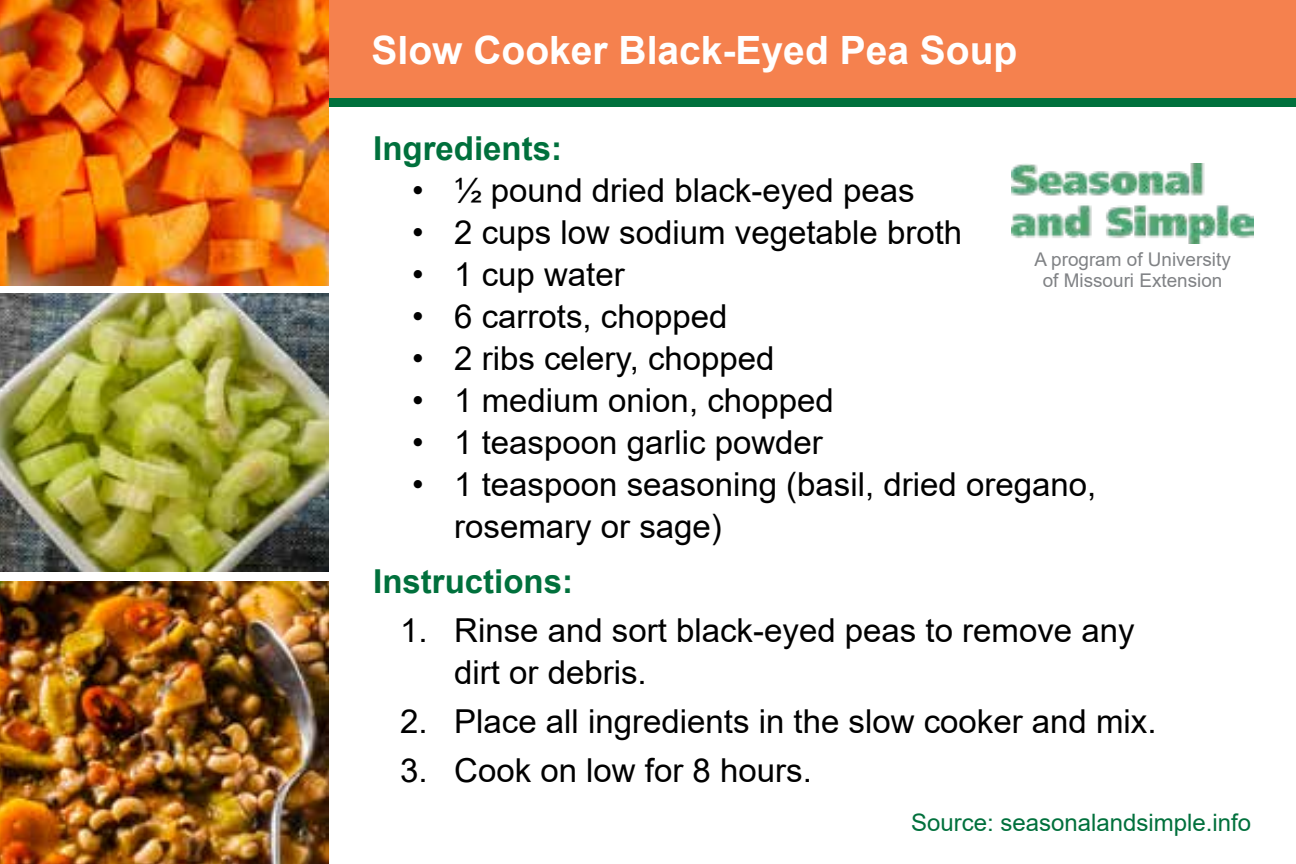
<style>
.page{position:relative;width:1296px;height:864px;background:#fff}
.page>*{position:absolute;margin:0;border:0;box-sizing:border-box;transform-origin:0 0}
.t1{font:700 39px "Arial";color:#fff}
.t2{font:33px/42px "Arial";color:#000}
.t3{font:700 33px "Arial";color:#00703c}
.t4{font:24px "Arial";color:#00703c}
.t5{font:18.9px/21.6px "Arial";color:#808285;text-align:center}
</style>
<div class="page">
<div style="left:0;top:0;width:1296px;height:106px;background:#00703c"></div>
<div style="left:0;top:0;width:1296px;height:97px;background:#f5814e"></div>
<img style="left:1012px;top:163px;width:242px;height:81px">
<img style="left:0;top:0;width:328px;height:285px">
<img style="left:0;top:581px;width:328px;height:283px">
<img style="left:0;top:294px;width:328px;height:277px">
<p class="t1" style="left:372px;top:23px;width:647px">Slow Cooker Black-Eyed Pea Soup</p>
<p class="t3" style="left:373px;top:125px;width:190px">Ingredients:</p>
<p class="t2" style="left:412px;top:169px;width:504px">• ½ pound dried black-eyed peas</p>
<p class="t2" style="left:412px;top:211px;width:552px">• 2 cups low sodium vegetable broth</p>
<p class="t2" style="left:412px;top:253px;width:214px">• 1 cup water</p>
<p class="t2" style="left:412px;top:295px;width:317px">• 6 carrots, chopped</p>
<p class="t2" style="left:412px;top:337px;width:364px">• 2 ribs celery, chopped</p>
<p class="t2" style="left:412px;top:379px;width:423px">• 1 medium onion, chopped</p>
<p class="t2" style="left:412px;top:421px;width:412px">• 1 teaspoon garlic powder</p>
<p class="t2" style="left:454px;top:463px;width:644px;text-indent:-42px">• 1 teaspoon seasoning (basil, dried oregano, rosemary or sage)</p>
<p class="t3" style="left:373px;top:558px;width:201px">Instructions:</p>
<p class="t2" style="left:454px;top:609px;width:682px;text-indent:-54px">1. Rinse and sort black-eyed peas to remove any dirt or debris.</p>
<p class="t2" style="left:400px;top:700px;width:758px">2. Place all ingredients in the slow cooker and mix.</p>
<p class="t2" style="left:400px;top:749px;width:413px">3. Cook on low for 8 hours.</p>
<p class="t4" style="left:911px;top:806px;width:342px">Source: seasonalandsimple.info</p>
<p class="t5" style="left:1034px;top:248px;width:198px">A program of University of Missouri Extension</p>
</div>
